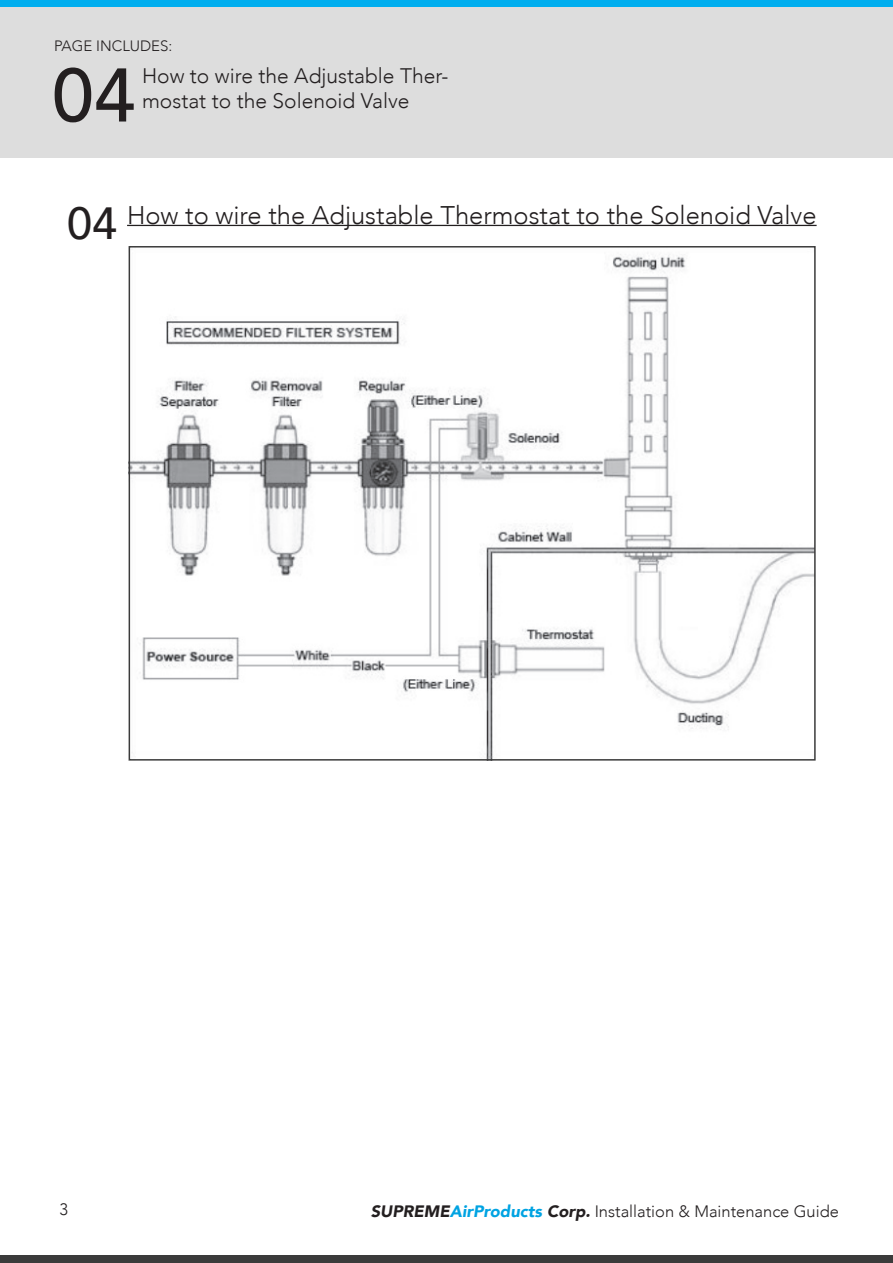
<style>
.page{position:relative;width:893px;height:1263px;background:#fff}
.page>*{position:absolute;margin:0;border:0;box-sizing:border-box;transform-origin:0 0}
.t1{font:500 75px "Avenir";color:#231f20}
.t2{font:500 45px "Avenir";color:#231f20}
.t3{font:300 25.5px "Avenir";color:#231f20}
.t4{font:300 21px/25.2px "Avenir";color:#231f20}
.t5{font:300 16.5px "Avenir";color:#231f20}
.t6{font:300 15px "Avenir";color:#231f20}
.s1{font-weight:900;font-style:italic}
.s2{font-weight:900;font-style:italic;color:#00a3e2}
</style>
<div class="page">
<div style="left:0;top:0;width:892px;height:8px;background:#00aeef"></div>
<div style="left:0;top:1255px;width:892px;height:8px;background:#3b3b3b"></div>
<div style="left:0;top:8px;width:892px;height:150px;background:#ddd"></div>
<hr style="left:127px;top:225px;width:690px;height:1px;background:#231f20">
<img style="left:129px;top:254px;width:686px;height:507px">
<div style="left:129px;top:246px;width:687px;height:514px;border:2px solid #3b3b3b"></div>
<p class="t6" style="left:54px;top:37px;width:120px">PAGE INCLUDES:</p>
<p class="t1" style="left:52px;top:31px;width:85px">04</p>
<p class="t4" style="left:142px;top:63px;width:308px">How to wire the Adjustable Ther&shy;mostat to the Solenoid Valve</p>
<p class="t2" style="left:67px;top:184px;width:52px">04</p>
<p class="t3" style="left:127px;top:200px;width:691px">How to wire the Adjustable Thermostat to the Solenoid Valve</p>
<p class="t5" style="left:60px;top:1200px;width:10px">3</p>
<p class="t5" style="left:371px;top:1201px;width:470px"><span class="s1">SUPREME</span><span class="s2">AirProducts</span> <span class="s1">Corp.</span> Installation &amp; Maintenance Guide</p>
</div>
